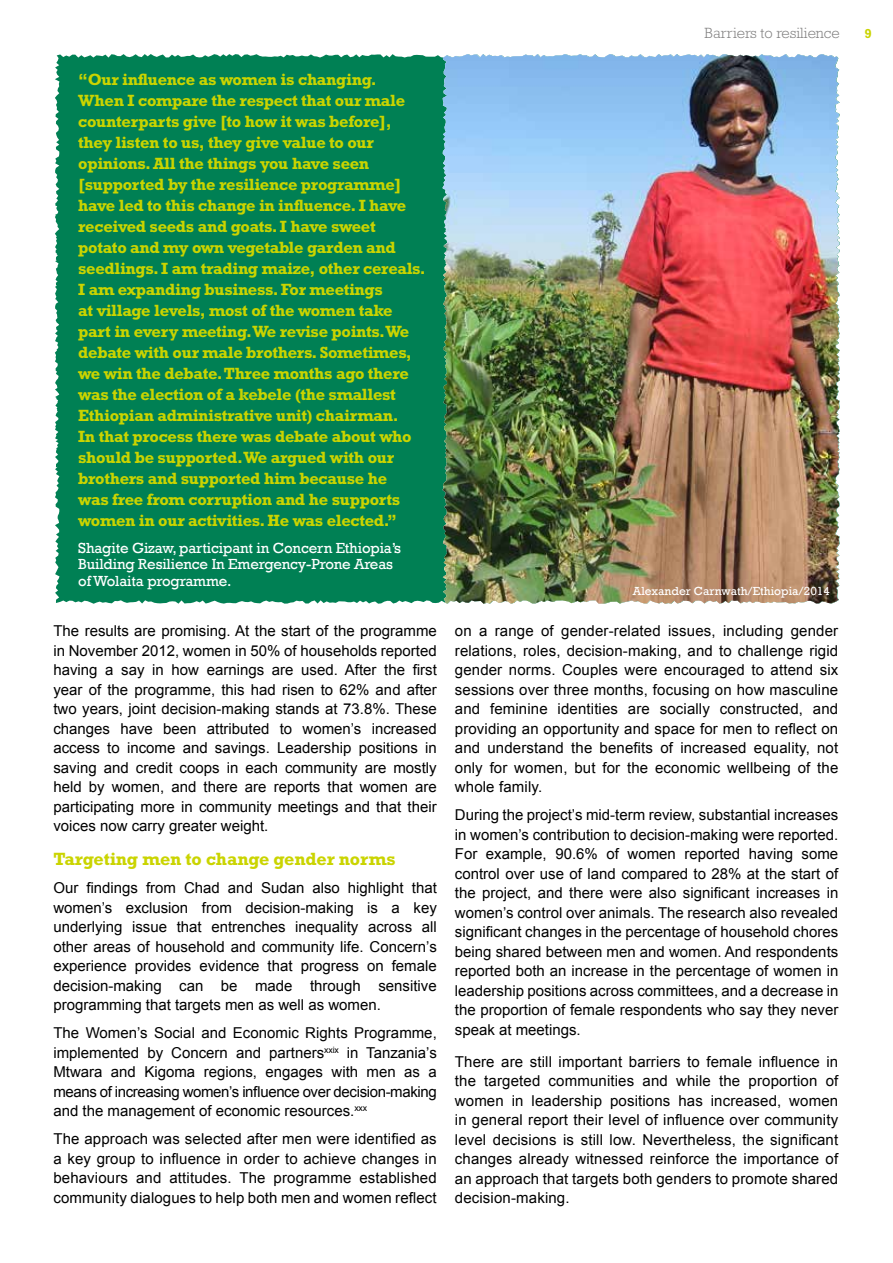
<style>
.page{position:relative;width:893px;height:1263px;background:#fff}
.page>*{position:absolute;margin:0;border:0;box-sizing:border-box;transform-origin:0 0}
.t1{font:700 18px "Rockwell";letter-spacing:-.01em;color:#cad400}
.t2{font:700 16.5px/21px "Rockwell";letter-spacing:-.02em;color:#cad400}
.t3{font:15px/19.5px "Arial";color:#000;text-align:justify}
.t4{font:15px/16.5px "Rockwell";letter-spacing:-.01em;color:#fff}
.t5{font:300 15px "Rockwell";color:#7c7b7b}
.t6{font:700 13.2px "Rockwell";color:#cad400}
.t7{font:12px "Rockwell";color:#fff}
</style>
<div class="page">
<div style="left:55px;top:54px;width:785px;height:550px;background:#008054"></div>
<img style="left:614px;top:54px;width:225px;height:550px">
<img style="left:442px;top:54px;width:172px;height:550px">
<p class="t2" style="left:78px;top:69px;width:349px">“Our influence as women is changing.<br>When I compare the respect that our male counterparts give [to how it was before], they listen to us, they give value to our opinions. All the things you have seen [supported by the resilience programme] have led to this change in influence. I have received seeds and goats. I have sweet potato and my own vegetable garden and seedlings. I am trading maize, other cereals.<br>I am expanding business. For meetings<br>at village levels, most of the women take part in every meeting. We revise points. We debate with our male brothers. Sometimes, we win the debate. Three months ago there was the election of a kebele (the smallest Ethiopian administrative unit) chairman.<br>In that process there was debate about who should be supported. We argued with our brothers and supported him because he<br>was free from corruption and he supports women in our activities. He was elected.”</p>
<p class="t4" style="left:78px;top:540px;width:324px">Shagite Gizaw, participant in Concern Ethiopia’s<br>Building Resilience In Emergency-Prone Areas of Wolaita programme.</p>
<p class="t3" style="left:53px;top:621px;width:385px">The results are promising. At the start of the programme in November 2012, women in 50% of households reported having a say in how earnings are used. After the first year of the programme, this had risen to 62% and after two years, joint decision-making stands at 73.8%. These changes have been attributed to women’s increased access to income and savings. Leadership positions in saving and credit coops in each community are mostly held by women, and there are reports that women are participating more in community meetings and that their voices now carry greater weight.</p>
<p class="t1" style="left:53px;top:849px;width:344px">Targeting men to change gender norms</p>
<p class="t3" style="left:53px;top:878px;width:385px">Our findings from Chad and Sudan also highlight that women’s exclusion from decision-making is a key underlying issue that entrenches inequality across all other areas of household and community life. Concern’s experience provides evidence that progress on female decision-making can be made through sensitive programming that targets men as well as women.</p>
<p class="t3" style="left:53px;top:1023px;width:385px">The Women’s Social and Economic Rights Programme, implemented by Concern and partners<sup>xxix</sup> in Tanzania’s Mtwara and Kigoma regions, engages with men as a means of increasing women’s influence over decision-making and the management of economic resources.<sup>xxx</sup></p>
<p class="t3" style="left:53px;top:1129px;width:385px">The approach was selected after men were identified as a key group to influence in order to achieve changes in behaviours and attitudes. The programme established community dialogues to help both men and women reflect</p>
<p class="t5" style="left:705px;top:25px;width:137px">Barriers to resilience</p>
<p class="t6" style="left:864px;top:26px;width:9px">9</p>
<p class="t7" style="left:633px;top:584px;width:198px">Alexander Carnwath/Ethiopia/2014</p>
<p class="t3" style="left:455px;top:621px;width:385px">on a range of gender-related issues, including gender relations, roles, decision-making, and to challenge rigid gender norms. Couples were encouraged to attend six sessions over three months, focusing on how masculine and feminine identities are socially constructed, and providing an opportunity and space for men to reflect on and understand the benefits of increased equality, not only for women, but for the economic wellbeing of the whole family.</p>
<p class="t3" style="left:455px;top:805px;width:385px">During the project’s mid-term review, substantial increases in women’s contribution to decision-making were reported.<br>For example, 90.6% of women reported having some control over use of land compared to 28% at the start of the project, and there were also significant increases in women’s control over animals. The research also revealed significant changes in the percentage of household chores being shared between men and women. And respondents reported both an increase in the percentage of women in leadership positions across committees, and a decrease in the proportion of female respondents who say they never speak at meetings.</p>
<p class="t3" style="left:455px;top:1052px;width:385px">There are still important barriers to female influence in the targeted communities and while the proportion of women in leadership positions has increased, women in general report their level of influence over community level decisions is still low. Nevertheless, the significant changes already witnessed reinforce the importance of an approach that targets both genders to promote shared decision-making.</p>
</div>
